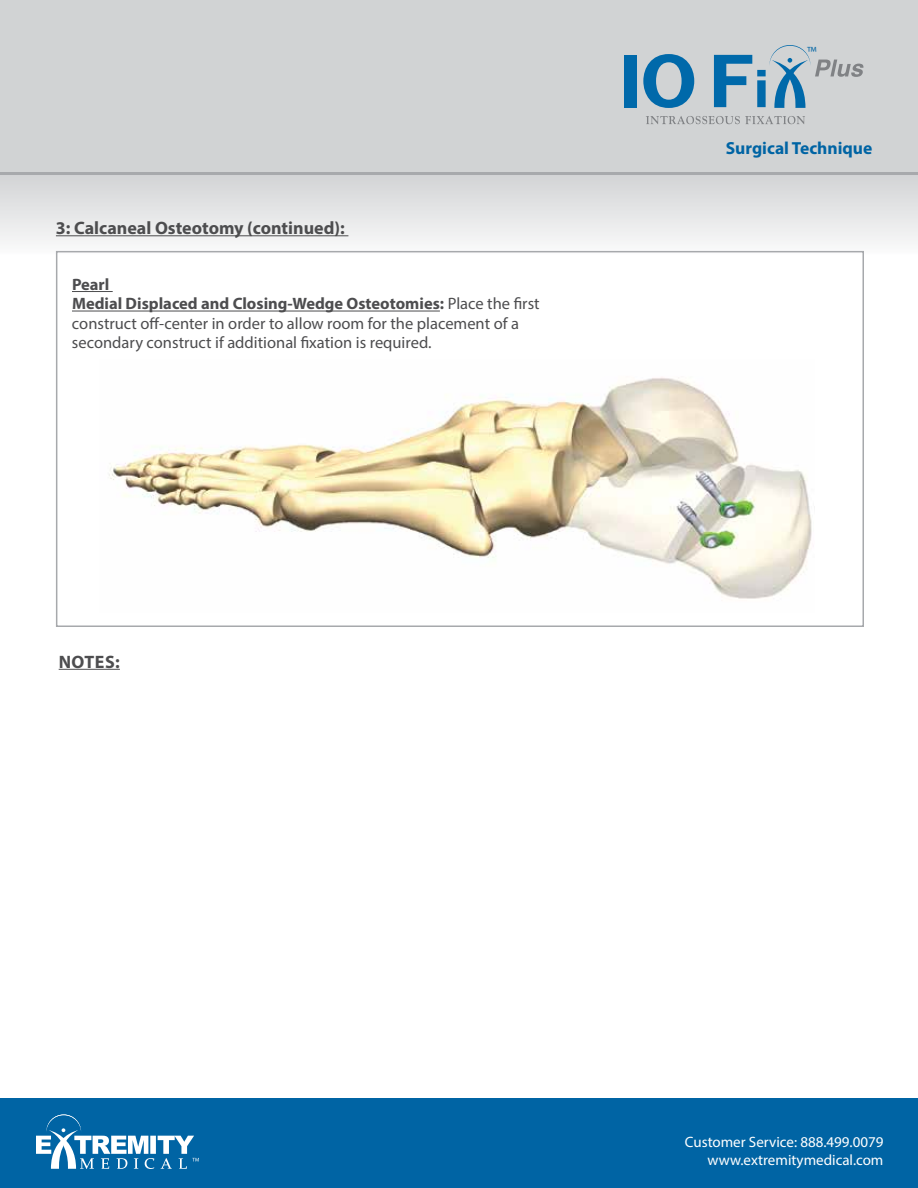
<style>
.page{position:relative;width:918px;height:1188px;background:#fff}
.page>*{position:absolute;margin:0;border:0;box-sizing:border-box;transform-origin:0 0}
.t1{font:700 18px "Myriad Pro";color:#4d4d4f}
.t2{font:700 17.55px "Myriad Pro";color:#0064a4}
.t3{font:16.5px/19.5px "Myriad Pro";color:#4d4d4f}
.t4{font:15px/18px "Myriad Pro";color:#fff;text-align:right}
.t5{font:12px "Myriad";color:#0064a4}
.s1{font-weight:700}
</style>
<div class="page">
<div style="left:0;top:174px;width:918px;height:83px;background:linear-gradient(to bottom,#d2d3d5,#fbfbfb)"></div>
<div style="left:0;top:0;width:918px;height:172px;background:#d1d3d4"></div>
<div style="left:0;top:1098px;width:918px;height:90px;background:#0064a4"></div>
<svg style="left:36px;top:1114px;width:163px;height:55px"></svg>
<hr style="left:0;top:172px;width:918px;height:3px;background:#a7a9ac">
<hr style="left:59px;top:669px;width:61px;height:1px;background:#4d4d4f">
<div style="left:56px;top:251px;width:808px;height:376px;border:2px solid #a7a9ac"></div>
<hr style="left:56px;top:235px;width:292px;height:1px;background:#4d4d4f">
<hr style="left:72px;top:291px;width:41px;height:1px;background:#4d4d4f">
<hr style="left:72px;top:311px;width:368px;height:1px;background:#4d4d4f">
<img style="left:109px;top:377px;width:703px;height:222px">
<svg style="left:646px;top:116px;width:159px;height:8px"></svg>
<div style="left:624px;top:55px;width:12px;height:52px;background:#0069aa"></div>
<svg style="left:643px;top:54px;width:51px;height:54px"></svg>
<svg style="left:714px;top:45px;width:150px;height:63px"></svg>
<p class="t1" style="left:56px;top:216px;width:290px">3: Calcaneal Osteotomy (continued):</p>
<p class="t3" style="left:72px;top:274px;width:469px"><span class="s1">Pearl<br>Medial Displaced and Closing-Wedge Osteotomies:</span> Place the first construct off-center in order to allow room for the placement of a secondary construct if additional fixation is required.</p>
<p class="t1" style="left:59px;top:650px;width:63px">NOTES:</p>
<p class="t5" style="left:807px;top:45px;width:11px">™</p>
<p class="t2" style="left:726px;top:137px;width:148px">Surgical Technique</p>
<p class="t4" style="left:685px;top:1133px;width:200px">Customer Service: 888.499.0079 www.extremitymedical.com</p>
</div>
